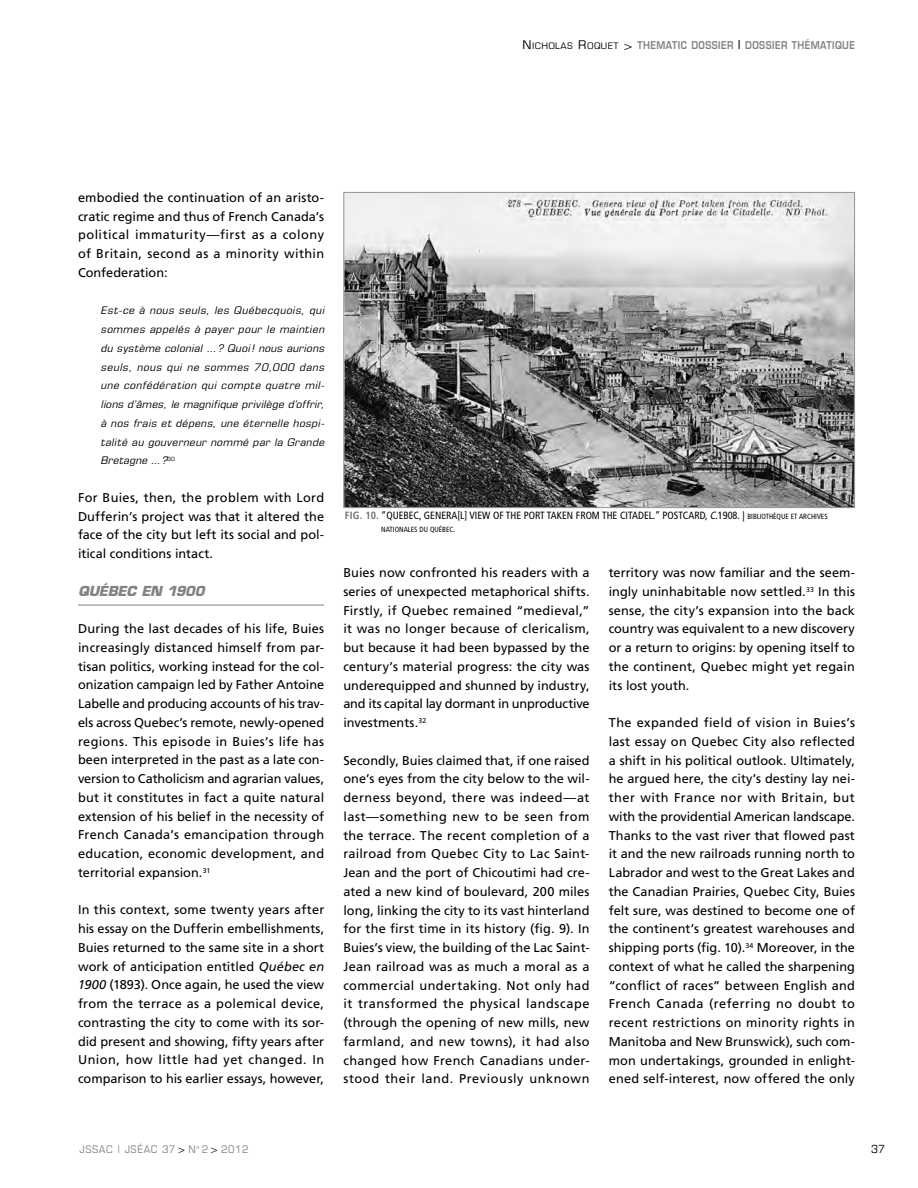
<style>
.page{position:relative;width:918px;height:1188px;background:#fff}
.page>*{position:absolute;margin:0;border:0;box-sizing:border-box;transform-origin:0 0}
.t1{font:italic 700 13.5px "Eurostile";color:#808285}
.t2{font:12.75px/18.8px "Frutiger";letter-spacing:.01em;color:#000;text-align:justify}
.t3{font:condensed 11.25px "Eurostile";color:#000;scale:1.1 1}
.t4{font:italic condensed 10.5px/18.8px "Eurostile";color:#000;text-align:justify;scale:1.2 1}
.t5{font:condensed 10.5px "Frutiger";color:#000}
.t6{font:600 10.5px "Eurostile";letter-spacing:.05em;color:#808285;scale:.85 1}
.t7{font:condensed 10.5px "Eurostile";letter-spacing:.05em;color:#808285;scale:1.1 1}
.t8{font:condensed 7.5px "Frutiger";color:#000}
.s1{font-weight:400;font-stretch:condensed;font-size:12px;color:#000}
.s2{font-weight:400;font-stretch:condensed;font-size:9px;color:#000}
.s3{font-size:12px;color:#000}
.s4{font-style:italic}
.s5{font-weight:700;color:#6d6e71}
.s6{font-size:7.5px}
.s7{color:#000}
</style>
<div class="page">
<hr style="left:78px;top:605px;width:246px;height:1px;background:#808285">
<img style="left:345px;top:194px;width:508px;height:312px">
<div style="left:343px;top:192px;width:512px;height:316px;border:1px solid #939598"></div>
<p class="t6" style="left:523px;top:38px;width:393px"><span class="s1">N</span><span class="s2">ICHOLAS</span> <span class="s1">R</span><span class="s2">OQUET</span> <span class="s1">&gt;</span> THEMATIC DOSSIER <span class="s3">|</span> DOSSIER THÉMATIQUE</p>
<p class="t2" style="left:78px;top:188px;width:248px">embodied the continuation of an aristo&shy;cratic regime and thus of French Canada’s political immaturity—first as a colony of Britain, second as a minority within Confederation:</p>
<p class="t4" style="left:100px;top:301px;width:190px">Est-ce à nous seuls, les Québecquois, qui sommes appelés à payer pour le maintien du système colonial ...? Quoi! nous aurions seuls, nous qui ne sommes 70,000 dans une confédération qui compte quatre mil&shy;lions d’âmes, le magnifique privilège d’offrir, à nos frais et dépens, une éternelle hospi&shy;talité au gouverneur nommé par la Grande Bretagne ...?<sup>3</sup> <sup>0</sup></p>
<p class="t2" style="left:78px;top:488px;width:248px">For Buies, then, the problem with Lord Dufferin’s project was that it altered the face of the city but left its social and pol&shy;itical conditions intact.</p>
<p class="t1" style="left:78px;top:582px;width:132px">QUÉBEC EN 1900</p>
<p class="t2" style="left:78px;top:619px;width:248px">During the last decades of his life, Buies increasingly distanced himself from par&shy;tisan politics, working instead for the col&shy;onization campaign led by Father Antoine Labelle and producing accounts of his trav&shy;els across Quebec’s remote, newly-opened regions. This episode in Buies’s life has been interpreted in the past as a late con&shy;version to Catholicism and agrarian values, but it constitutes in fact a quite natural extension of his belief in the necessity of French Canada’s emancipation through education, economic development, and territorial expansion.<sup>31</sup></p>
<p class="t2" style="left:78px;top:900px;width:248px">In this context, some twenty years after his essay on the Dufferin embellishments, Buies returned to the same site in a short work of anticipation entitled <span class="s4">Québec en 1900</span> (1893). Once again, he used the view from the terrace as a polemical device, contrasting the city to come with its sor&shy;did present and showing, fifty years after Union, how little had yet changed. In comparison to his earlier essays, however,</p>
<p class="t5" style="left:345px;top:509px;width:484px"><span class="s5">FI G. 10.</span> “QUEBEC, GENERA[L] VIEW OF THE PORT TAKEN FROM THE CITADEL.” POSTCARD, <span class="s4">c</span>.1908. | <span class="s6">BIBLIOTHÈQUE ET ARCHIVES</span></p>
<p class="t8" style="left:381px;top:525px;width:75px">NATIONALES DU QUÉBEC.</p>
<p class="t2" style="left:343px;top:563px;width:248px">Buies now confronted his readers with a series of unexpected metaphorical shifts.<br>Firstly, if Quebec remained “medieval,” it was no longer because of clericalism, but because it had been bypassed by the century’s material progress: the city was underequipped and shunned by industry, and its capital lay dormant in unproductive investments.<sup>32</sup></p>
<p class="t2" style="left:343px;top:751px;width:248px">Secondly, Buies claimed that, if one raised one’s eyes from the city below to the wil&shy;derness beyond, there was indeed—at last—something new to be seen from the terrace. The recent completion of a railroad from Quebec City to Lac Saint-Jean and the port of Chicoutimi had cre&shy;ated a new kind of boulevard, 200 miles long, linking the city to its vast hinterland for the first time in its history (fig. 9). In Buies’s view, the building of the Lac Saint-Jean railroad was as much a moral as a commercial undertaking. Not only had it transformed the physical landscape (through the opening of new mills, new farmland, and new towns), it had also changed how French Canadians under&shy;stood their land. Previously unknown</p>
<p class="t2" style="left:609px;top:563px;width:248px">territory was now familiar and the seem&shy;ingly uninhabitable now settled.<sup>33</sup> In this sense, the city’s expansion into the back country was equivalent to a new discovery or a return to origins: by opening itself to the continent, Quebec might yet regain its lost youth.</p>
<p class="t2" style="left:609px;top:713px;width:248px">The expanded field of vision in Buies’s last essay on Quebec City also reflected a shift in his political outlook. Ultimately, he argued here, the city’s destiny lay nei&shy;ther with France nor with Britain, but with the providential American landscape.<br>Thanks to the vast river that flowed past it and the new railroads running north to Labrador and west to the Great Lakes and the Canadian Prairies, Quebec City, Buies felt sure, was destined to become one of the continent’s greatest warehouses and shipping ports (fig. 10).<sup>34</sup> Moreover, in the context of what he called the sharpening “conflict of races” between English and French Canada (referring no doubt to recent restrictions on minority rights in Manitoba and New Brunswick), such com&shy;mon undertakings, grounded in enlight&shy;ened self-interest, now offered the only</p>
<p class="t7" style="left:80px;top:1143px;width:155px">JSSAC | JSÉAC 37 <span class="s7">&gt;</span> N<sup>o</sup> 2 <span class="s7">&gt;</span> 2012</p>
<p class="t3" style="left:871px;top:1142px;width:14px">37</p>
</div>
